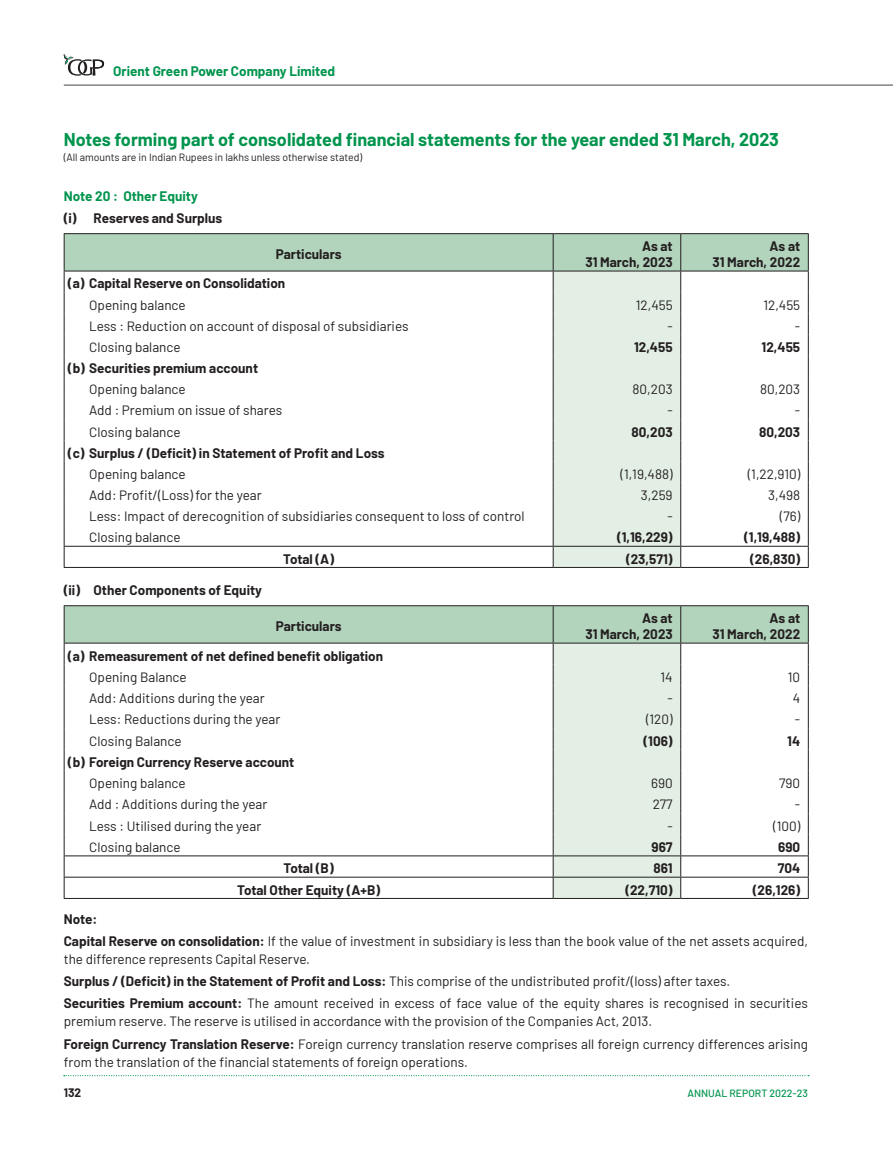
<style>
.page{position:relative;width:893px;height:1149px;background:#fff}
.page>*{position:absolute;margin:0;border:0;box-sizing:border-box;transform-origin:0 0}
.t1{font:700 18px "Barlow";color:#00944d}
.t2{font:13.5px/18px "Barlow";color:#231f20}
.t3{font:700 13.5px "Barlow";color:#231f20}
.t4{font:700 13.5px "Barlow";color:#00944d}
.t5{font:700 12px "Barlow";color:#231f20}
.t6{font:10.5px "Barlow";color:#231f20}
.t7{font:500 10.5px "Barlow";color:#00944d}
.s1{font-weight:700}
</style>
<div class="page">
<hr style="left:64px;top:84px;width:829px;height:2px;background:#57585a">
<svg style="left:64px;top:54px;width:40px;height:22px"></svg>
<hr style="left:64px;top:567px;width:489px;height:1px;background:#231f20">
<hr style="left:553px;top:567px;width:128px;height:1px;background:#231f20">
<hr style="left:681px;top:567px;width:128px;height:1px;background:#231f20">
<svg style="left:64px;top:233px;width:745px;height:334px"></svg>
<svg style="left:64px;top:605px;width:745px;height:292px"></svg>
<hr style="left:64px;top:897px;width:489px;height:1px;background:#231f20">
<hr style="left:553px;top:897px;width:128px;height:1px;background:#231f20">
<hr style="left:681px;top:897px;width:128px;height:1px;background:#231f20">
<p class="t4" style="left:113px;top:61px;width:224px">Orient Green Power Company Limited</p>
<p class="t1" style="left:64px;top:126px;width:717px">Notes forming part of consolidated financial statements for the year ended 31 March, 2023</p>
<p class="t6" style="left:64px;top:150px;width:300px">(All amounts are in Indian Rupees in lakhs unless otherwise stated)</p>
<p class="t4" style="left:64px;top:186px;width:136px">Note 20 : Other Equity</p>
<p class="t3" style="left:64px;top:208px;width:160px">(i) Reserves and Surplus</p>
<p class="t3" style="left:276px;top:244px;width:67px">Particulars</p>
<p class="t3" style="left:642px;top:236px;width:32px">As at</p>
<p class="t3" style="left:585px;top:252px;width:89px">31 March, 2023</p>
<p class="t3" style="left:770px;top:236px;width:32px">As at</p>
<p class="t3" style="left:712px;top:252px;width:89px">31 March, 2022</p>
<p class="t3" style="left:68px;top:273px;width:219px">(a) Capital Reserve on Consolidation</p>
<p class="t2" style="left:89px;top:294px;width:98px">Opening balance</p>
<p class="t2" style="left:636px;top:294px;width:38px">12,455</p>
<p class="t2" style="left:763px;top:294px;width:38px">12,455</p>
<p class="t2" style="left:89px;top:316px;width:321px">Less : Reduction on account of disposal of subsidiaries</p>
<p class="t2" style="left:667px;top:316px;width:7px">-</p>
<p class="t2" style="left:795px;top:316px;width:7px">-</p>
<p class="t2" style="left:89px;top:337px;width:93px">Closing balance</p>
<p class="t3" style="left:634px;top:337px;width:40px">12,455</p>
<p class="t3" style="left:762px;top:337px;width:40px">12,455</p>
<p class="t3" style="left:68px;top:358px;width:192px">(b) Securities premium account</p>
<p class="t2" style="left:89px;top:379px;width:98px">Opening balance</p>
<p class="t2" style="left:633px;top:379px;width:42px">80,203</p>
<p class="t2" style="left:760px;top:379px;width:42px">80,203</p>
<p class="t2" style="left:89px;top:400px;width:195px">Add : Premium on issue of shares</p>
<p class="t2" style="left:667px;top:400px;width:7px">-</p>
<p class="t2" style="left:795px;top:400px;width:7px">-</p>
<p class="t2" style="left:89px;top:421px;width:93px">Closing balance</p>
<p class="t3" style="left:631px;top:421px;width:43px">80,203</p>
<p class="t3" style="left:759px;top:421px;width:43px">80,203</p>
<p class="t3" style="left:68px;top:443px;width:318px">(c) Surplus / (Deficit) in Statement of Profit and Loss</p>
<p class="t2" style="left:89px;top:464px;width:98px">Opening balance</p>
<p class="t2" style="left:620px;top:464px;width:54px">(1,19,488)</p>
<p class="t2" style="left:748px;top:464px;width:54px">(1,22,910)</p>
<p class="t2" style="left:89px;top:485px;width:174px">Add: Profit/(Loss) for the year</p>
<p class="t2" style="left:641px;top:485px;width:33px">3,259</p>
<p class="t2" style="left:768px;top:485px;width:34px">3,498</p>
<p class="t2" style="left:89px;top:506px;width:437px">Less: Impact of derecognition of subsidiaries consequent to loss of control</p>
<p class="t2" style="left:667px;top:506px;width:7px">-</p>
<p class="t2" style="left:780px;top:506px;width:22px">(76)</p>
<p class="t2" style="left:89px;top:527px;width:93px">Closing balance</p>
<p class="t3" style="left:617px;top:527px;width:57px">(1,16,229)</p>
<p class="t3" style="left:744px;top:527px;width:58px">(1,19,488)</p>
<p class="t3" style="left:283px;top:548px;width:52px">Total (A)</p>
<p class="t3" style="left:626px;top:548px;width:48px">(23,571)</p>
<p class="t3" style="left:750px;top:548px;width:52px">(26,830)</p>
<p class="t3" style="left:64px;top:580px;width:200px">(ii) Other Components of Equity</p>
<p class="t3" style="left:276px;top:616px;width:67px">Particulars</p>
<p class="t3" style="left:642px;top:608px;width:32px">As at</p>
<p class="t3" style="left:585px;top:624px;width:89px">31 March, 2023</p>
<p class="t3" style="left:770px;top:608px;width:32px">As at</p>
<p class="t3" style="left:712px;top:624px;width:89px">31 March, 2022</p>
<p class="t3" style="left:68px;top:645px;width:317px">(a) Remeasurement of net defined benefit obligation</p>
<p class="t2" style="left:89px;top:666px;width:99px">Opening Balance</p>
<p class="t2" style="left:660px;top:666px;width:14px">14</p>
<p class="t2" style="left:788px;top:666px;width:14px">10</p>
<p class="t2" style="left:89px;top:688px;width:177px">Add: Additions during the year</p>
<p class="t2" style="left:667px;top:688px;width:7px">-</p>
<p class="t2" style="left:793px;top:688px;width:9px">4</p>
<p class="t2" style="left:89px;top:709px;width:193px">Less: Reductions during the year</p>
<p class="t2" style="left:646px;top:709px;width:28px">(120)</p>
<p class="t2" style="left:795px;top:709px;width:7px">-</p>
<p class="t2" style="left:89px;top:730px;width:94px">Closing Balance</p>
<p class="t3" style="left:644px;top:730px;width:31px">(106)</p>
<p class="t3" style="left:787px;top:730px;width:14px">14</p>
<p class="t3" style="left:68px;top:751px;width:228px">(b) Foreign Currency Reserve account</p>
<p class="t2" style="left:89px;top:773px;width:98px">Opening balance</p>
<p class="t2" style="left:651px;top:773px;width:23px">690</p>
<p class="t2" style="left:779px;top:773px;width:23px">790</p>
<p class="t2" style="left:89px;top:794px;width:180px">Add : Additions during the year</p>
<p class="t2" style="left:653px;top:794px;width:22px">277</p>
<p class="t2" style="left:795px;top:794px;width:7px">-</p>
<p class="t2" style="left:89px;top:815px;width:174px">Less : Utilised during the year</p>
<p class="t2" style="left:667px;top:815px;width:7px">-</p>
<p class="t2" style="left:773px;top:815px;width:29px">(100)</p>
<p class="t2" style="left:89px;top:836px;width:93px">Closing balance</p>
<p class="t3" style="left:651px;top:836px;width:23px">967</p>
<p class="t3" style="left:778px;top:836px;width:24px">690</p>
<p class="t3" style="left:284px;top:858px;width:52px">Total (B)</p>
<p class="t3" style="left:653px;top:858px;width:21px">861</p>
<p class="t3" style="left:778px;top:858px;width:24px">704</p>
<p class="t3" style="left:237px;top:879px;width:144px">Total Other Equity (A+B)</p>
<p class="t3" style="left:625px;top:879px;width:49px">(22,710)</p>
<p class="t3" style="left:753px;top:879px;width:49px">(26,126)</p>
<p class="t3" style="left:64px;top:908px;width:35px">Note:</p>
<p class="t2" style="left:64px;top:930px;width:746px"><span class="s1">Capital Reserve on consolidation:</span> If the value of investment in subsidiary is less than the book value of the net assets acquired, the difference represents Capital Reserve.</p>
<p class="t2" style="left:64px;top:970px;width:668px"><span class="s1">Surplus / (Deficit) in the Statement of Profit and Loss:</span> This comprise of the undistributed profit/(loss) after taxes.</p>
<p class="t2" style="left:64px;top:993px;width:746px"><span class="s1">Securities Premium account:</span> The amount received in excess of face value of the equity shares is recognised in securities premium reserve. The reserve is utilised in accordance with the provision of the Companies Act, 2013.</p>
<p class="t2" style="left:64px;top:1033px;width:746px"><span class="s1">Foreign Currency Translation Reserve:</span> Foreign currency translation reserve comprises all foreign currency differences arising from the translation of the financial statements of foreign operations.</p>
<p class="t5" style="left:64px;top:1083px;width:19px">132</p>
<p class="t7" style="left:688px;top:1084px;width:122px">ANNUAL REPORT 2022-23</p>
</div>
